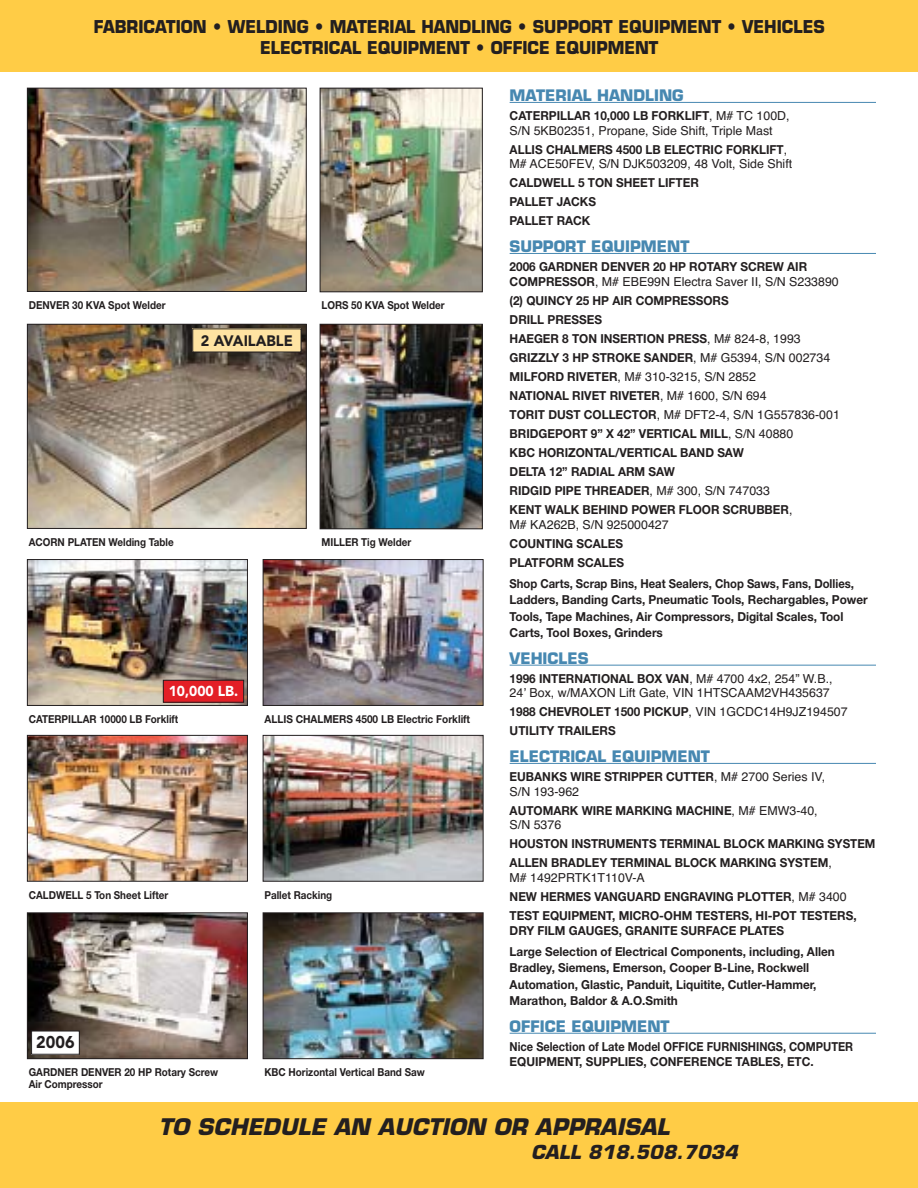
<style>
.page{position:relative;width:918px;height:1188px;background:#fff}
.page>*{position:absolute;margin:0;border:0;box-sizing:border-box;transform-origin:0 0}
.t1{font:italic 700 22.35px "Eurostile";letter-spacing:.005em;color:#231f20}
.t2{font:italic 700 18.9px "Eurostile";letter-spacing:.005em;color:#231f20}
.t3{font:700 17.25px/20.4px "Eurostile";color:#231f20;text-align:center;scale:.92 1}
.t4{font:900 16.95px "Avenir";color:#231f20;scale:.95 1}
.t5{font:700 15.45px "Eurostile";color:#4788b1}
.t6{font:900 15px "Avenir";color:#231f20;scale:.96 1}
.t7{font:900 14.25px "Avenir";color:#fff}
.t8{font:700 12.45px/19px "Helvetica Neue";color:#231f20;scale:.95 1}
.t9{font:12.45px "Helvetica";color:#231f20}
.t10{font:700 12.45px/16.5px "Helvetica Neue";color:#231f20;scale:.91 1}
.t11{font:700 12.45px/15px "Helvetica Neue";color:#231f20;scale:.89 1}
.t12{font:700 12.45px/19px "Helvetica Neue";color:#231f20;scale:.94 1}
.t13{font:700 10.95px/12px "Helvetica Neue";color:#231f20;scale:.9 1}
.t14{font:700 10.95px "Helvetica Neue";color:#231f20;scale:.92 1}
.s1{font-family:"Helvetica";font-weight:400}
.s2{font-family:"Helvetica Neue";font-weight:700}
</style>
<div class="page">
<div style="left:0;top:1102px;width:918px;height:86px;background:#ffcc46"></div>
<div style="left:0;top:0;width:918px;height:71px;background:#ffcc46"></div>
<hr style="left:510px;top:102px;width:366px;height:1px;background:#4788b1">
<hr style="left:510px;top:253px;width:366px;height:1px;background:#4788b1">
<hr style="left:510px;top:665px;width:366px;height:1px;background:#4788b1">
<hr style="left:510px;top:763px;width:366px;height:1px;background:#4788b1">
<hr style="left:510px;top:1033px;width:366px;height:1px;background:#4788b1">
<img style="left:29px;top:90px;width:276px;height:200px">
<div style="left:27px;top:88px;width:280px;height:204px;border:1px solid #231f20"></div>
<img style="left:322px;top:90px;width:159px;height:200px">
<div style="left:320px;top:88px;width:163px;height:204px;border:1px solid #231f20"></div>
<img style="left:29px;top:326px;width:276px;height:201px">
<div style="left:27px;top:324px;width:280px;height:205px;border:1px solid #231f20"></div>
<img style="left:322px;top:326px;width:159px;height:201px">
<div style="left:320px;top:324px;width:163px;height:205px;border:1px solid #231f20"></div>
<div style="left:193px;top:329px;width:108px;height:23px;background:#ffe3a2"></div>
<img style="left:29px;top:561px;width:217px;height:143px">
<div style="left:27px;top:559px;width:221px;height:147px;border:1px solid #231f20"></div>
<img style="left:265px;top:561px;width:217px;height:143px">
<div style="left:263px;top:559px;width:221px;height:147px;border:1px solid #231f20"></div>
<img style="left:29px;top:737px;width:217px;height:143px">
<div style="left:27px;top:735px;width:221px;height:147px;border:1px solid #231f20"></div>
<img style="left:265px;top:737px;width:217px;height:143px">
<div style="left:263px;top:735px;width:221px;height:147px;border:1px solid #231f20"></div>
<img style="left:29px;top:914px;width:217px;height:143px">
<div style="left:27px;top:912px;width:221px;height:147px;border:1px solid #231f20"></div>
<img style="left:265px;top:914px;width:217px;height:143px">
<div style="left:263px;top:912px;width:221px;height:147px;border:1px solid #231f20"></div>
<div style="left:163px;top:680px;width:81px;height:22px;background:#e31f26"></div>
<div style="left:163px;top:680px;width:81px;height:23px;border:1px solid #231f20"></div>
<div style="left:32px;top:1031px;width:47px;height:23px;background:#fff"></div>
<div style="left:31px;top:1031px;width:49px;height:24px;border:1px solid #231f20"></div>
<h3 class="t3" style="left:94px;top:18px;width:796px">FABRICATION • WELDING • MATERIAL HANDLING • SUPPORT EQUIPMENT • VEHICLES<br>ELECTRICAL EQUIPMENT • OFFICE EQUIPMENT</h3>
<p class="t13" style="left:29px;top:300px;width:154px">DENVER 30 KVA Spot Welder</p>
<p class="t13" style="left:321px;top:300px;width:138px">LORS 50 KVA Spot Welder</p>
<p class="t6" style="left:201px;top:334px;width:97px">2 AVAILABLE</p>
<p class="t13" style="left:29px;top:537px;width:163px">ACORN PLATEN Welding Table</p>
<p class="t13" style="left:321px;top:537px;width:101px">MILLER Tig Welder</p>
<p class="t7" style="left:169px;top:685px;width:71px">10,000 LB.</p>
<p class="t13" style="left:29px;top:714px;width:168px">CATERPILLAR 10000 LB Forklift</p>
<p class="t14" style="left:265px;top:715px;width:225px">ALLIS CHALMERS 4500 LB Electric Forklift</p>
<p class="t13" style="left:29px;top:890px;width:157px">CALDWELL 5 Ton Sheet Lifter</p>
<p class="t13" style="left:265px;top:890px;width:77px">Pallet Racking</p>
<h3 class="t4" style="left:36px;top:1036px;width:42px">2006</h3>
<p class="t13" style="left:29px;top:1067px;width:212px">GARDNER DENVER 20 HP Rotary Screw<br>Air Compressor</p>
<p class="t13" style="left:265px;top:1067px;width:180px">KBC Horizontal Vertical Band Saw</p>
<p class="t5" style="left:510px;top:89px;width:176px">MATERIAL HANDLING</p>
<p class="t8" style="left:510px;top:107px;width:296px">CATERPILLAR 10,000 LB FORKLIFT<span class="s1">, M# TC 100D,</span></p>
<p class="t9" style="left:510px;top:126px;width:265px">S/N 5KB02351, Propane, Side Shift, Triple Mast</p>
<p class="t8" style="left:510px;top:141px;width:294px">ALLIS CHALMERS 4500 LB ELECTRIC FORKLIFT<span class="s1">,</span></p>
<p class="t9" style="left:510px;top:159px;width:284px">M# ACE50FEV, S/N DJK503209, 48 Volt, Side Shift</p>
<p class="t8" style="left:510px;top:175px;width:201px">CALDWELL 5 TON SHEET LIFTER<br>PALLET JACKS<br>PALLET RACK</p>
<p class="t5" style="left:510px;top:240px;width:181px">SUPPORT EQUIPMENT</p>
<p class="t8" style="left:510px;top:258px;width:315px">2006 GARDNER DENVER 20 HP ROTARY SCREW AIR</p>
<p class="t9" style="left:510px;top:277px;width:331px"><span class="s2">COMPRESSOR</span>, M# EBE99N Electra Saver II, S/N S233890</p>
<p class="t8" style="left:510px;top:292px;width:339px">(2) QUINCY 25 HP AIR COMPRESSORS<br>DRILL PRESSES<br>HAEGER 8 TON INSERTION PRESS<span class="s1">, M# 824-8, 1993<br></span>GRIZZLY 3 HP STROKE SANDER<span class="s1">, M# G5394, S/N 002734</span></p>
<p class="t9" style="left:510px;top:372px;width:248px"><span class="s2">MILFORD RIVETER</span>, M# 310-3215, S/N 2852</p>
<p class="t8" style="left:510px;top:387px;width:272px">NATIONAL RIVET RIVETER<span class="s1">, M# 1600, S/N 694</span></p>
<p class="t9" style="left:510px;top:410px;width:332px"><span class="s2">TORIT DUST COLLECTOR</span>, M# DFT2-4, S/N 1G557836-001</p>
<p class="t8" style="left:510px;top:425px;width:300px">BRIDGEPORT 9” X 42” VERTICAL MILL<span class="s1">, S/N 40880<br></span>KBC HORIZONTAL/VERTICAL BAND SAW<br>DELTA 12” RADIAL ARM SAW<br>RIDGID PIPE THREADER<span class="s1">, M# 300, S/N 747033<br></span>KENT WALK BEHIND POWER FLOOR SCRUBBER<span class="s1">,</span></p>
<p class="t9" style="left:510px;top:520px;width:161px">M# KA262B, S/N 925000427</p>
<p class="t8" style="left:510px;top:535px;width:122px">COUNTING SCALES<br>PLATFORM SCALES</p>
<p class="t10" style="left:510px;top:576px;width:395px">Shop Carts, Scrap Bins, Heat Sealers, Chop Saws, Fans, Dollies, Ladders, Banding Carts, Pneumatic Tools, Rechargables, Power Tools, Tape Machines, Air Compressors, Digital Scales, Tool Carts, Tool Boxes, Grinders</p>
<p class="t5" style="left:510px;top:652px;width:80px">VEHICLES</p>
<p class="t8" style="left:510px;top:670px;width:341px">1996 INTERNATIONAL BOX VAN<span class="s1">, M# 4700 4x2, 254” W.B.,</span></p>
<p class="t9" style="left:510px;top:688px;width:322px">24ʼ Box, w/MAXON Lift Gate, VIN 1HTSCAAM2VH435637</p>
<p class="t8" style="left:510px;top:704px;width:357px">1988 CHEVROLET 1500 PICKUP<span class="s1">, VIN 1GCDC14H9JZ194507<br></span>UTILITY TRAILERS</p>
<p class="t5" style="left:510px;top:750px;width:202px">ELECTRICAL EQUIPMENT</p>
<p class="t8" style="left:510px;top:768px;width:334px">EUBANKS WIRE STRIPPER CUTTER<span class="s1">, M# 2700 Series IV,</span></p>
<p class="t9" style="left:510px;top:787px;width:71px">S/N 193-962</p>
<p class="t8" style="left:510px;top:802px;width:326px">AUTOMARK WIRE MARKING MACHINE<span class="s1">, M# EMW3-40,</span></p>
<p class="t9" style="left:510px;top:820px;width:53px">S/N 5376</p>
<p class="t12" style="left:510px;top:836px;width:391px">HOUSTON INSTRUMENTS TERMINAL BLOCK MARKING SYSTEM<br>ALLEN BRADLEY TERMINAL BLOCK MARKING SYSTEM<span class="s1">,</span></p>
<p class="t9" style="left:510px;top:873px;width:137px">M# 1492PRTK1T110V-A</p>
<p class="t8" style="left:510px;top:888px;width:367px">NEW HERMES VANGUARD ENGRAVING PLOTTER<span class="s1">, M# 3400<br></span>TEST EQUIPMENT, MICRO-OHM TESTERS, HI-POT TESTERS,</p>
<p class="t8" style="left:510px;top:921px;width:344px;line-height:20.9px">DRY FILM GAUGES, GRANITE SURFACE PLATES<br>Large Selection of Electrical Components, including, Allen</p>
<p class="t8" style="left:510px;top:961px;width:325px;line-height:16.5px">Bradley, Siemens, Emerson, Cooper B-Line, Rockwell<br>Automation, Glastic, Panduit, Liquitite, Cutler-Hammer,<br>Marathon, Baldor &amp; A.O.Smith</p>
<p class="t5" style="left:510px;top:1020px;width:162px">OFFICE EQUIPMENT</p>
<p class="t11" style="left:510px;top:1040px;width:388px">Nice Selection of Late Model OFFICE FURNISHINGS, COMPUTER<br>EQUIPMENT, SUPPLIES, CONFERENCE TABLES, ETC.</p>
<h1 class="t1" style="left:159px;top:1118px;width:512px">TO SCHEDULE AN AUCTION OR APPRAISAL</h1>
<h2 class="t2" style="left:531px;top:1145px;width:208px">CALL 818.508.7034</h2>
</div>
